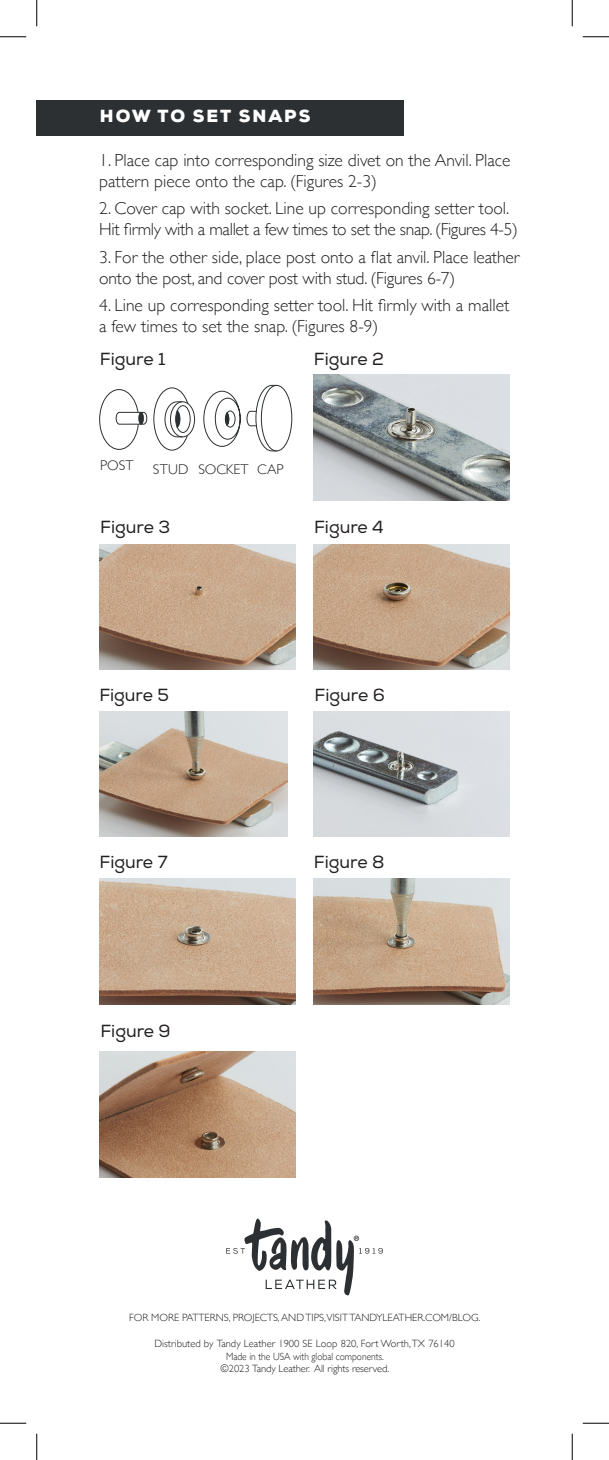
<style>
.page{position:relative;width:609px;height:1460px;background:#fff}
.page>*{position:absolute;margin:0;border:0;box-sizing:border-box;transform-origin:0 0}
.t1{font:300 17.5px/21px "Gill Sans";color:#231f20}
.t2{font:17.5px "Nexa";color:#231f20}
.t3{font:900 17.5px "Nexa";letter-spacing:.115em;color:#fff}
.t4{font:300 14px "Gill Sans";letter-spacing:.01em;color:#231f20}
.t5{font:300 10.5px "Gill Sans";color:#231f20}
.t6{font:300 10.5px/12.6px "Gill Sans";color:#231f20;text-align:center;scale:.9 1}
</style>
<div class="page">
<svg style="left:226px;top:1218px;width:157px;height:77px"></svg>
<div style="left:37px;top:100px;width:367px;height:35px;background:#2d3032"></div>
<img style="left:314px;top:375px;width:195px;height:126px">
<img style="left:100px;top:711px;width:188px;height:125px">
<img style="left:314px;top:879px;width:195px;height:126px">
<img style="left:100px;top:544px;width:195px;height:125px">
<img style="left:314px;top:711px;width:195px;height:125px">
<img style="left:100px;top:1051px;width:195px;height:127px">
<img style="left:314px;top:544px;width:195px;height:125px">
<img style="left:100px;top:879px;width:195px;height:126px">
<svg style="left:203px;top:385px;width:90px;height:67px"></svg>
<div style="left:225px;top:413px;width:4px;height:12px;border:1px solid #2d3032;border-radius:50%"></div>
<svg style="left:170px;top:402px;width:25px;height:35px"></svg>
<div style="left:170px;top:401px;width:25px;height:36px;border:1px solid #2d3032;border-radius:50%"></div>
<svg style="left:99px;top:387px;width:92px;height:64px"></svg>
<hr style="left:139px;top:412px;width:4px;height:12px;background:#2d3032;border-radius:50%">
<div style="left:139px;top:412px;width:5px;height:12px;border:1px solid #2d3032;border-radius:50%"></div>
<svg style="left:0;top:36px;width:26px;height:1px"></svg>
<svg style="left:583px;top:36px;width:26px;height:1px"></svg>
<svg style="left:0;top:1422px;width:26px;height:1px"></svg>
<svg style="left:583px;top:1422px;width:26px;height:1px"></svg>
<svg style="left:36px;top:0;width:1px;height:26px"></svg>
<svg style="left:36px;top:1433px;width:1px;height:27px"></svg>
<svg style="left:572px;top:0;width:1px;height:26px"></svg>
<svg style="left:572px;top:1433px;width:1px;height:27px"></svg>
<p class="t3" style="left:100px;top:105px;width:212px">HOW TO SET SNAPS</p>
<p class="t1" style="left:99px;top:149px;width:413px">1. Place cap into corresponding size divet on the Anvil. Place pattern piece onto the cap. (Figures 2-3)</p>
<p class="t1" style="left:99px;top:197px;width:420px">2. Cover cap with socket. Line up corresponding setter tool.<br>Hit firmly with a mallet a few times to set the snap. (Figures 4-5)</p>
<p class="t1" style="left:99px;top:246px;width:422px">3. For the other side, place post onto a flat anvil. Place leather onto the post, and cover post with stud. (Figures 6-7)</p>
<p class="t1" style="left:99px;top:294px;width:412px">4. Line up corresponding setter tool. Hit firmly with a mallet a few times to set the snap. (Figures 8-9)</p>
<p class="t2" style="left:100px;top:348px;width:67px">Figure 1</p>
<p class="t2" style="left:314px;top:348px;width:72px">Figure 2</p>
<p class="t4" style="left:100px;top:454px;width:35px">POST</p>
<p class="t4" style="left:153px;top:458px;width:37px">STUD</p>
<p class="t4" style="left:199px;top:458px;width:52px">SOCKET</p>
<p class="t4" style="left:257px;top:458px;width:28px">CAP</p>
<p class="t2" style="left:100px;top:516px;width:71px">Figure 3</p>
<p class="t2" style="left:314px;top:516px;width:71px">Figure 4</p>
<p class="t2" style="left:99px;top:684px;width:71px">Figure 5</p>
<p class="t2" style="left:100px;top:852px;width:70px">Figure 7</p>
<p class="t2" style="left:315px;top:684px;width:72px">Figure 6</p>
<p class="t2" style="left:314px;top:852px;width:72px">Figure 8</p>
<p class="t2" style="left:100px;top:1020px;width:72px">Figure 9</p>
<p class="t5" style="left:129px;top:1309px;width:353px">FOR MORE PATTERNS, PROJECTS, AND TIPS,VISIT TANDYLEATHER.COM/BLOG.</p>
<p class="t5" style="left:154px;top:1335px;width:302px">Distributed by Tandy Leather 1900 SE Loop 820, Fort Worth, TX 76140</p>
<p class="t6" style="left:221px;top:1349px;width:189px">Made in the USA with global components. ©2023 Tandy Leather. All rights reserved.</p>
</div>
